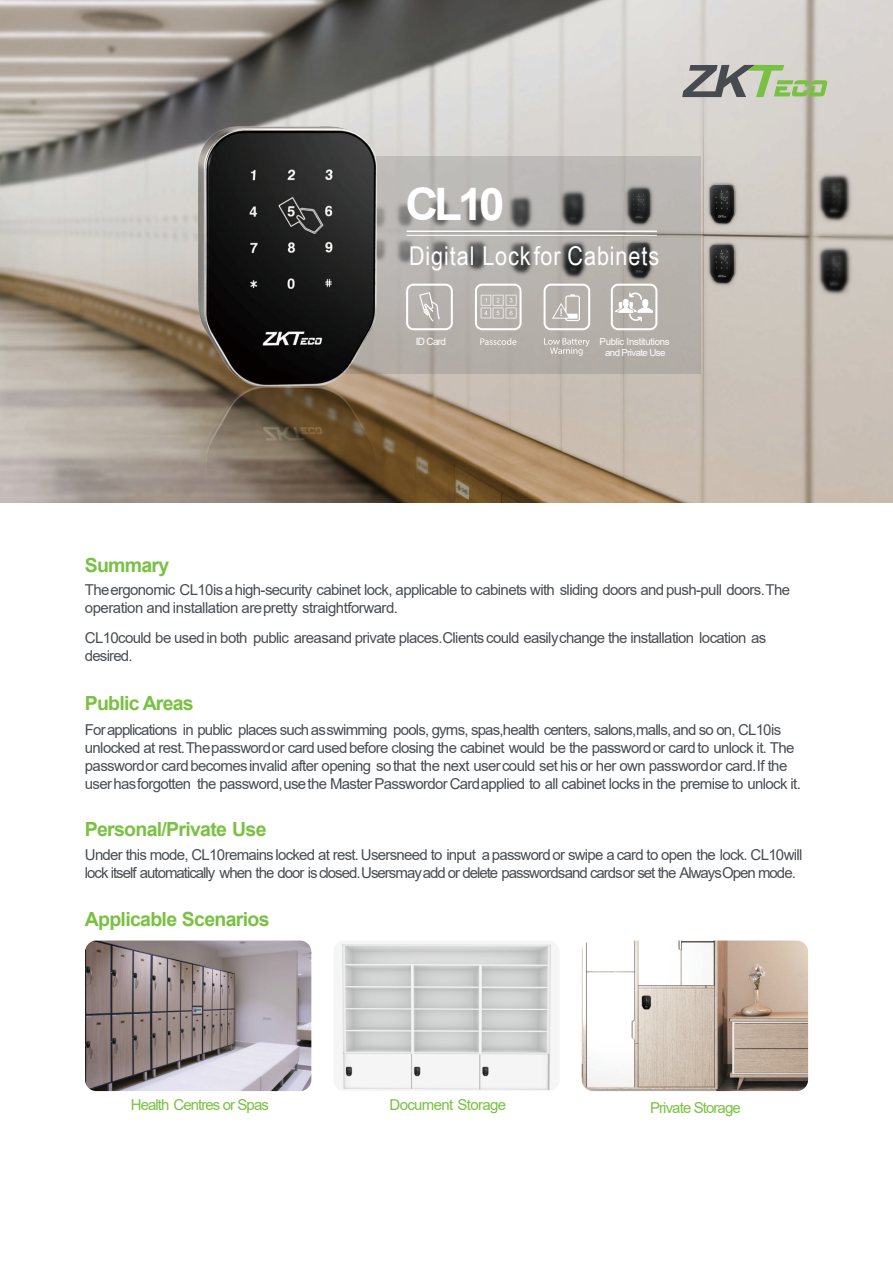
<style>
.page{position:relative;width:893px;height:1263px;background:#fff}
.page>*{position:absolute;margin:0;border:0;box-sizing:border-box;transform-origin:0 0}
.t1{font:700 44.85px "Arial";color:#fff}
.t2{font:25.95px "Arial Narrow";letter-spacing:.035em;color:#fff}
.t3{font:700 19.5px "Arial";letter-spacing:-.035em;color:#79c142}
.t4{font:15px/18px "Arial";letter-spacing:-.045em;color:#494d51}
.t5{font:15px "Arial";letter-spacing:-.06em;color:#79c142}
.t6{font:9.9px "Arial";letter-spacing:-.065em;color:#fff}
.t7{font:9.6px/11.6px "Arial";letter-spacing:-.03em;color:#fff;text-align:center}
</style>
<div class="page">
<img style="left:85px;top:940px;width:226px;height:151px;border-radius:11px">
<img style="left:0;top:0;width:893px;height:502px">
<img style="left:333px;top:940px;width:227px;height:151px;border-radius:11px">
<img style="left:582px;top:940px;width:226px;height:151px;border-radius:11px">
<svg style="left:682px;top:65px;width:145px;height:32px;background:#a0ad92"></svg>
<svg style="left:379px;top:157px;width:321px;height:217px;background:#aca8a4"></svg>
<hr style="left:407px;top:230px;width:250px;height:2px;background:#fff">
<hr style="left:407px;top:235px;width:250px;height:1px;background:#fff">
<svg style="left:475px;top:283px;width:47px;height:47px;background:#c6c3bf"></svg>
<svg style="left:480px;top:338px;width:36px;height:7px"></svg>
<svg style="left:406px;top:283px;width:47px;height:47px;background:#c3c0bc"></svg>
<svg style="left:543px;top:283px;width:47px;height:47px;background:#c5c1bd"></svg>
<svg style="left:544px;top:338px;width:46px;height:18px"></svg>
<svg style="left:611px;top:283px;width:47px;height:47px"></svg>
<img style="left:199px;top:126px;width:180px;height:375px">
<h1 class="t1" style="left:406px;top:187px;width:100px">CL10</h1>
<h2 class="t2" style="left:409px;top:247px;width:252px">Digital Lockfor Cabinets</h2>
<h3 class="t3" style="left:85px;top:558px;width:86px">Summary</h3>
<p class="t6" style="left:416px;top:338px;width:32px">ID Card</p>
<p class="t7" style="left:600px;top:336px;width:72px">Public Institutions and Private Use</p>
<p class="t4" style="left:85px;top:582px;width:707px">Theergonomic CL10isa high-security cabinet lock, applicable to cabinets with sliding doors and push-pull doors.The operation and installation arepretty straightforward.</p>
<p class="t4" style="left:85px;top:630px;width:683px">CL10could be usedin both public areasand private places.Clients could easilychange the installation location as desired.</p>
<h3 class="t3" style="left:85px;top:695px;width:110px">Public Areas</h3>
<p class="t4" style="left:85px;top:722px;width:717px">Forapplications in public places such asswimming pools, gyms, spas,health centers, salons,malls, and so on, CL10is unlocked at rest.Thepasswordor card usedbefore closing the cabinet would be the passwordor card to unlock it. The passwordor card becomesinvalid after opening sothat the next usercould set his or her own passwordor card.If the userhasforgotten the password,usethe Master Passwordor Cardapplied to all cabinet locks in the premise to unlock it.</p>
<h3 class="t3" style="left:85px;top:822px;width:183px">Personal/Private Use</h3>
<p class="t4" style="left:85px;top:847px;width:719px">Under this mode, CL10remains locked at rest. Usersneed to input a password or swipe a card to open the lock. CL10will lock itself automatically when the door isclosed.Usersmayadd or delete passwordsand cardsor set the AlwaysOpen mode.</p>
<h3 class="t3" style="left:85px;top:912px;width:186px">Applicable Scenarios</h3>
<p class="t5" style="left:131px;top:1099px;width:140px">Health Centres or Spas</p>
<p class="t5" style="left:390px;top:1099px;width:118px">Document Storage</p>
<p class="t5" style="left:650px;top:1102px;width:92px">Private Storage</p>
</div>
